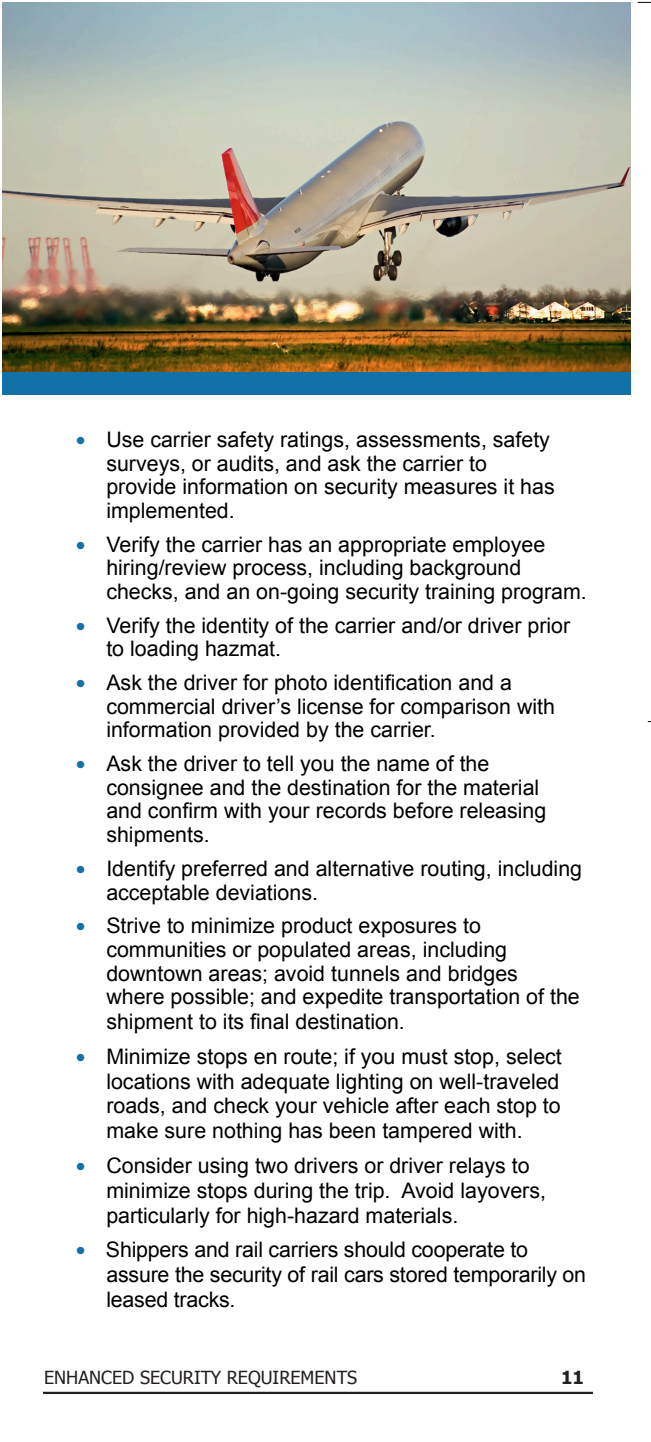
<style>
.page{position:relative;width:651px;height:1442px;background:#fff}
.page>*{position:absolute;margin:0;border:0;box-sizing:border-box;transform-origin:0 0}
.t1{font:21.38px/23.6px "Arial";color:#000}
.t2{font:18px "Tahoma";color:#231f20}
.t3{font:700 18px "Tahoma";color:#231f20}
.s1{font-family:"Verdana";font-size:20.25px;color:#1271a6}
</style>
<div class="page">
<hr style="left:43px;top:1391px;width:549px;height:2px;background:#231f20">
<svg style="left:637px;top:1px;width:13px;height:2px"></svg>
<img style="left:3px;top:2px;width:627px;height:370px">
<div style="left:2px;top:372px;width:628px;height:23px;background:#1271a6"></div>
<p class="t1" style="left:106px;top:428px;width:449px;text-indent:-31px"><span class="s1">•</span> Use carrier safety ratings, assessments, safety surveys, or audits, and ask the carrier to provide information on security measures it has implemented.</p>
<p class="t1" style="left:75px;top:532px;width:471px"><span class="s1">•</span> Verify the carrier has an appropriate employee</p>
<p class="t1" style="left:106px;top:556px;width:416px">hiring/review process, including background</p>
<p class="t1" style="left:106px;top:580px;width:481px">checks, and an on-going security training program.</p>
<p class="t1" style="left:75px;top:613px;width:496px"><span class="s1">•</span> Verify the identity of the carrier and/or driver prior</p>
<p class="t1" style="left:106px;top:637px;width:176px">to loading hazmat.</p>
<p class="t1" style="left:106px;top:671px;width:450px;text-indent:-31px"><span class="s1">•</span> Ask the driver for photo identification and a commercial driver’s license for comparison with information provided by the carrier.</p>
<p class="t1" style="left:106px;top:752px;width:441px;text-indent:-31px"><span class="s1">•</span> Ask the driver to tell you the name of the consignee and the destination for the material and confirm with your records before releasing shipments.</p>
<p class="t1" style="left:106px;top:856px;width:477px;text-indent:-31px"><span class="s1">•</span> Identify preferred and alternative routing, including acceptable deviations.</p>
<p class="t1" style="left:106px;top:914px;width:474px;text-indent:-31px"><span class="s1">•</span> Strive to minimize product exposures to communities or populated areas, including downtown areas; avoid tunnels and bridges where possible; and expedite transportation of the shipment to its final destination.</p>
<p class="t1" style="left:106px;top:1044px;width:457px;line-height:24.8px;text-align:justify;text-indent:-31px"><span class="s1">•</span> Minimize stops en route; if you must stop, select locations with adequate lighting on well-traveled roads, and check your vehicle after each stop to make sure nothing has been tampered with.</p>
<p class="t1" style="left:106px;top:1153px;width:441px;line-height:24.8px;text-indent:-31px"><span class="s1">•</span> Consider using two drivers or driver relays to minimize stops during the trip. Avoid layovers, particularly for high-hazard materials.</p>
<p class="t1" style="left:106px;top:1237px;width:481px;line-height:24.8px;text-indent:-31px"><span class="s1">•</span> Shippers and rail carriers should cooperate to assure the security of rail cars stored temporarily on leased tracks.</p>
<p class="t2" style="left:44px;top:1365px;width:314px">ENHANCED SECURITY REQUIREMENTS</p>
<p class="t3" style="left:560px;top:1365px;width:24px">11</p>
</div>
